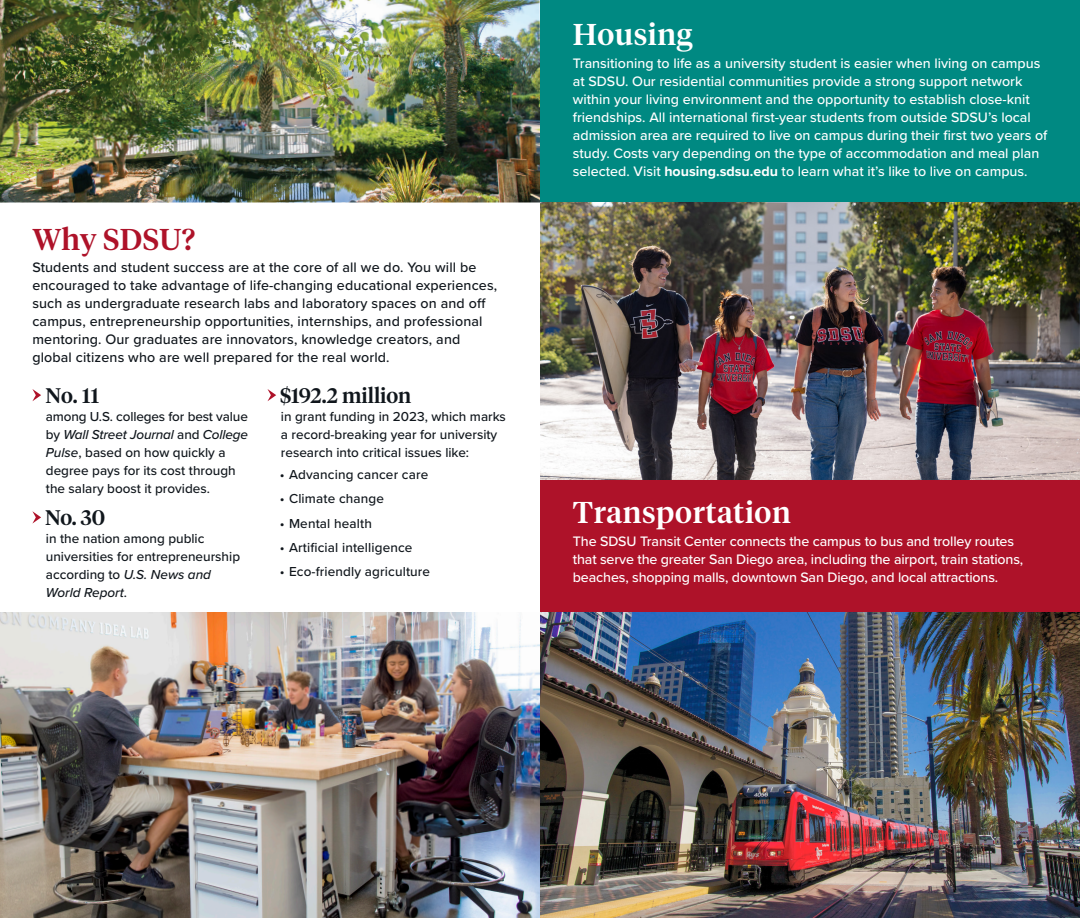
<style>
.page{position:relative;width:1080px;height:918px;background:#fff}
.page>*{position:absolute;margin:0;border:0;box-sizing:border-box;transform-origin:0 0}
.t1{font:500 30px "Tiempos Headline";letter-spacing:.02em;color:#fff}
.t2{font:500 30px "Tiempos Headline";letter-spacing:.01em;color:#ae1229}
.Section_Title{font:500 21px "Tiempos Headline";color:#10161c}
.Body{font:500 14.25px/18px "Proxima Nova";color:#fff}
.Body-2{font:500 14.25px/18px "Proxima Nova";letter-spacing:.01em;color:#10161c}
.Section_Title-2{font:500 13.5px/18px "Proxima Nova";color:#10161c}
.s1{font-style:italic}
.s2{font-weight:700}
</style>
<div class="page">
<svg style="left:267px;top:389px;width:9px;height:12px"></svg>
<div style="left:540px;top:0;width:540px;height:202px;background:#008982"></div>
<div style="left:540px;top:479px;width:540px;height:155px;background:#ae1229"></div>
<img style="left:0;top:613px;width:1080px;height:305px">
<img style="left:540px;top:202px;width:540px;height:277px">
<svg style="left:32px;top:389px;width:9px;height:12px"></svg>
<svg style="left:32px;top:511px;width:9px;height:13px"></svg>
<img style="left:0;top:0;width:540px;height:202px">
<p class="t2" style="left:32px;top:218px;width:164px">Why SDSU?</p>
<p class="Body-2" style="left:32px;top:258px;width:466px">Students and student success are at the core of all we do. You will be encouraged to take advantage of life-changing educational experiences, such as undergraduate research labs and laboratory spaces on and off campus, entrepreneurship opportunities, internships, and professional mentoring. Our graduates are innovators, knowledge creators, and global citizens who are well prepared for the real world.</p>
<p class="Section_Title" style="left:46px;top:381px;width:55px">No. 11</p>
<p class="Section_Title-2" style="left:46px;top:407px;width:204px">among U.S. colleges for best value by <span class="s1">Wall Street Journal</span> and <span class="s1">College<br>Pulse</span>, based on how quickly a degree pays for its cost through the salary boost it provides.</p>
<p class="Section_Title" style="left:45px;top:503px;width:61px">No. 30</p>
<p class="Section_Title-2" style="left:46px;top:529px;width:196px">in the nation among public universities for entrepreneurship according to <span class="s1">U.S. News and<br>World Report</span>.</p>
<p class="Section_Title" style="left:280px;top:381px;width:133px">$192.2 million</p>
<p class="Section_Title-2" style="left:281px;top:407px;width:227px">in grant funding in 2023, which marks a record-breaking year for university research into critical issues like:</p>
<p class="Section_Title-2" style="left:280px;top:465px;width:150px">• Advancing cancer care</p>
<p class="Section_Title-2" style="left:280px;top:489px;width:106px">• Climate change</p>
<p class="Section_Title-2" style="left:280px;top:514px;width:94px">• Mental health</p>
<p class="Section_Title-2" style="left:280px;top:538px;width:134px">• Artificial intelligence</p>
<p class="Section_Title-2" style="left:280px;top:562px;width:152px">• Eco-friendly agriculture</p>
<p class="t1" style="left:573px;top:14px;width:121px">Housing</p>
<p class="Body" style="left:573px;top:54px;width:476px">Transitioning to life as a university student is easier when living on campus at SDSU. Our residential communities provide a strong support network within your living environment and the opportunity to establish close-knit friendships. All international first-year students from outside SDSU’s local admission area are required to live on campus during their first two years of study. Costs vary depending on the type of accommodation and meal plan selected. Visit <span class="s2">housing.sdsu.edu</span> to learn what it’s like to live on campus.</p>
<p class="t1" style="left:573px;top:492px;width:219px">Transportation</p>
<p class="Body" style="left:573px;top:532px;width:452px">The SDSU Transit Center connects the campus to bus and trolley routes that serve the greater San Diego area, including the airport, train stations, beaches, shopping malls, downtown San Diego, and local attractions.</p>
</div>
